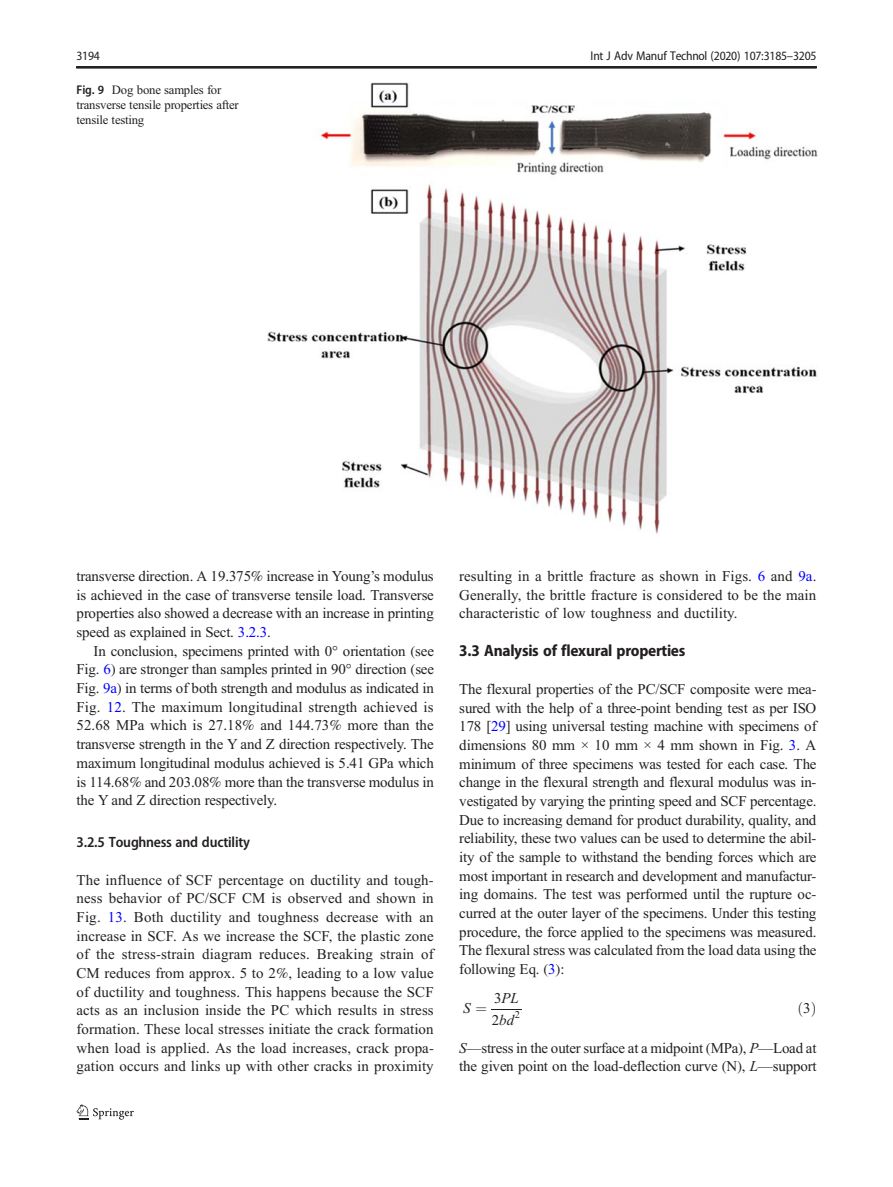
<style>
.page{position:relative;width:893px;height:1187px;background:#fff}
.page>*{position:absolute;margin:0;border:0;box-sizing:border-box;transform-origin:0 0}
.t1{font:16.5px "Hsgqhx Adv T Ta 351 d 857.B";letter-spacing:-.01em;color:#231f20}
.t2{font:15px/18.8px "Xrmclh Adv TT3713 a 231";color:#231f20;text-align:justify}
.t3{font:15px "Nwmbyp Adv TT577 c 760 c";letter-spacing:-.005em;color:#231f20}
.t4{font:15px/21.8px "Xphjxs Adv TT50 a 2 f 13 e.I";color:#231f20}
.t5{font:15px "Ywfdfb Adv P4 C4 E74";color:#231f20}
.t6{font:12.75px/15px "Xrmclh Adv TT3713 a 231";letter-spacing:-.015em;color:#231f20}
.t7{font:12.75px "Pvtytg Adv T Tc 488 b 0 e 6";letter-spacing:-.015em;color:#231f20}
.s1{font-family:"Rsnhfq Adv T Tc 488 b 0 e 6"}
.s2{font-family:"Nwmbyp Adv TT577 c 760 c"}
.s3{font-family:"Mcymqn Adv TT3713 a 231"}
.s4{color:#00f}
.s5{font-family:"Ywfdfb Adv P4 C4 E74"}
.s6{font-family:"Xrmclh Adv TT3713 a 231"}
.s7{font-family:"Xphjxs Adv TT50 a 2 f 13 e.I"}
</style>
<div class="page">
<hr style="left:491px;top:1008px;width:31px;height:1px;background:#231f20">
<img style="left:267px;top:82px;width:550px;height:452px">
<hr style="left:77px;top:67px;width:739px;height:1px;background:#231f20">
<svg style="left:77px;top:1104px;width:57px;height:15px"></svg>
<p class="t7" style="left:77px;top:51px;width:25px">3194</p>
<p class="t7" style="left:591px;top:51px;width:227px">Int J Adv Manuf Technol (2020) 107:3185<span class="s1">–</span>3205</p>
<p class="t6" style="left:77px;top:84px;width:164px"><span class="s2">Fig. 9</span> Dog bone samples for transverse tensile properties after tensile testing</p>
<p class="t2" style="left:77px;top:568px;width:359px">transverse direction. A 19.375% increase in Young<span class="s3">’</span>s modulus is achieved in the case of transverse tensile load. Transverse properties also showed a decrease with an increase in printing speed as explained in Sect. <span class="s4">3.2.3</span>.</p>
<p class="t2" style="left:77px;top:642px;width:359px;text-indent:17px">In conclusion, specimens printed with 0° orientation (see Fig. <span class="s4">6</span>) are stronger than samples printed in 90° direction (see Fig. <span class="s4">9a</span>) in terms of both strength and modulus as indicated in Fig. <span class="s4">12</span>. The maximum longitudinal strength achieved is 52.68 MPa which is 27.18% and 144.73% more than the transverse strength in the Y and Z direction respectively. The maximum longitudinal modulus achieved is 5.41 GPa which is 114.68% and 203.08% more than the transverse modulus in the Y and Z direction respectively.</p>
<p class="t3" style="left:77px;top:836px;width:175px">3.2.5 Toughness and ductility</p>
<p class="t2" style="left:77px;top:871px;width:359px">The influence of SCF percentage on ductility and tough&shy;ness behavior of PC/SCF CM is observed and shown in Fig. <span class="s4">13</span>. Both ductility and toughness decrease with an increase in SCF. As we increase the SCF, the plastic zone of the stress-strain diagram reduces. Breaking strain of CM reduces from approx. 5 to 2%, leading to a low value of ductility and toughness. This happens because the SCF acts as an inclusion inside the PC which results in stress formation. These local stresses initiate the crack formation when load is applied. As the load increases, crack propa&shy;gation occurs and links up with other cracks in proximity</p>
<p class="t2" style="left:459px;top:568px;width:359px">resulting in a brittle fracture as shown in Figs. <span class="s4">6</span> and <span class="s4">9a</span>.<br>Generally, the brittle fracture is considered to be the main characteristic of low toughness and ductility.</p>
<p class="t1" style="left:459px;top:644px;width:227px">3.3 Analysis of flexural properties</p>
<p class="t2" style="left:459px;top:680px;width:359px">The flexural properties of the PC/SCF composite were mea&shy;sured with the help of a three-point bending test as per ISO 178 [<span class="s4">29</span>] using universal testing machine with specimens of dimensions 80 mm × 10 mm × 4 mm shown in Fig. <span class="s4">3</span>. A minimum of three specimens was tested for each case. The change in the flexural strength and flexural modulus was in&shy;vestigated by varying the printing speed and SCF percentage.<br>Due to increasing demand for product durability, quality, and reliability, these two values can be used to determine the abil&shy;ity of the sample to withstand the bending forces which are most important in research and development and manufactur&shy;ing domains. The test was performed until the rupture oc&shy;curred at the outer layer of the specimens. Under this testing procedure, the force applied to the specimens was measured.<br>The flexural stress was calculated from the load data using the following Eq. (<span class="s4">3</span>):</p>
<p class="t4" style="left:463px;top:996px;width:25px">S <span class="s5">¼</span></p>
<p class="t4" style="left:492px;top:986px;width:30px"><span class="s6">3</span>PL<br><span class="s6">2</span>bd<sup>2</sup></p>
<p class="t5" style="left:797px;top:998px;width:21px">ð<span class="s6">3</span>Þ</p>
<p class="t2" style="left:459px;top:1039px;width:359px"><span class="s7">S</span><span class="s3">—</span>stress in the outer surface at a midpoint (MPa), <span class="s7">P</span><span class="s3">—</span>Load at the given point on the load-deflection curve (N), <span class="s7">L</span><span class="s3">—</span>support</p>
</div>
